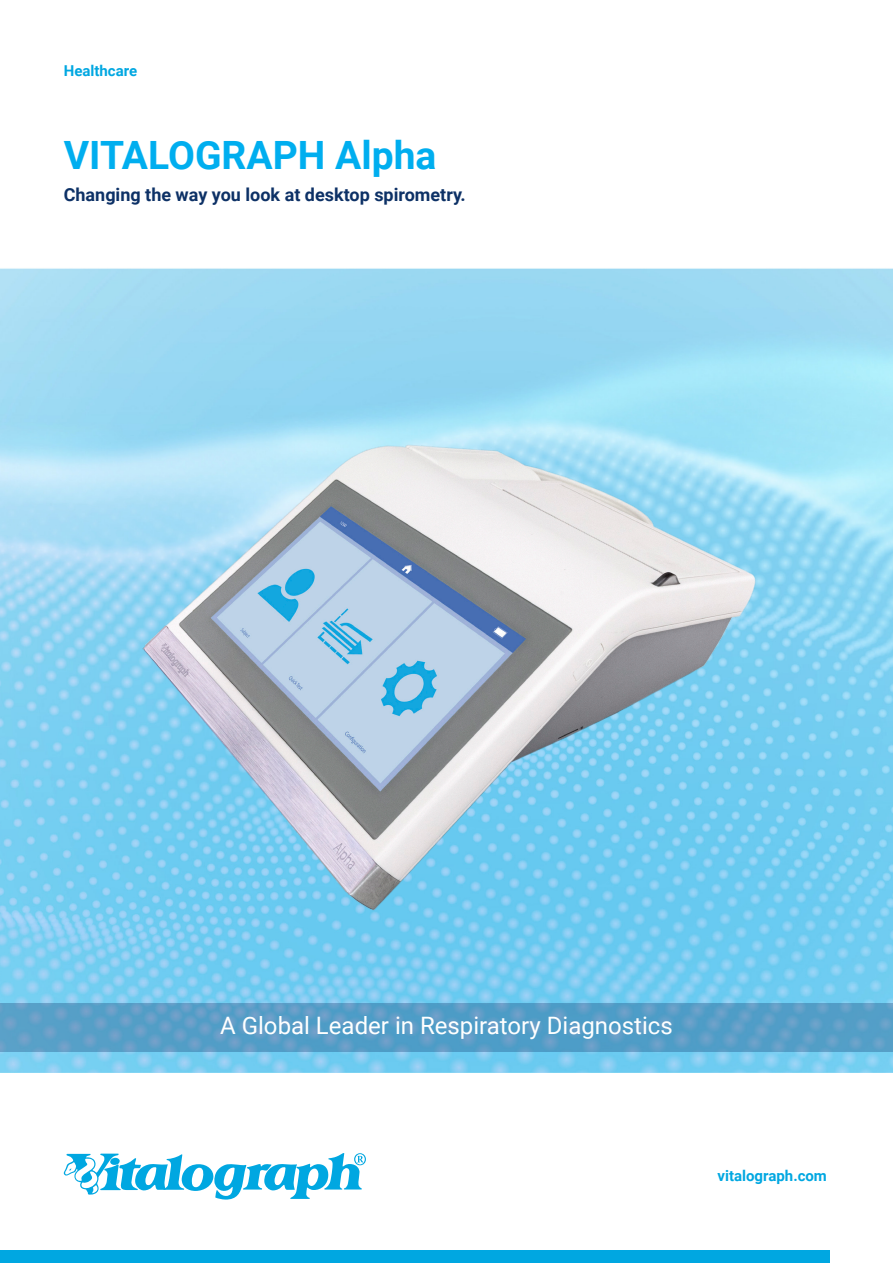
<style>
.page{position:relative;width:893px;height:1263px;background:#fff}
.page>*{position:absolute;margin:0;border:0;box-sizing:border-box;transform-origin:0 0}
.t1{font:700 39px "Roboto";color:#00aeef}
.t2{font:24px "Roboto";color:#fff}
.t3{font:700 18px "Roboto";color:#0d3166}
.t4{font:700 15px "Roboto";color:#00a7e1}
</style>
<div class="page">
<img style="left:0;top:268px;width:893px;height:804px">
<svg style="left:0;top:1003px;width:893px;height:48px;background:#589ec7"></svg>
<svg style="left:64px;top:1153px;width:302px;height:46px"></svg>
<div style="left:0;top:1250px;width:829px;height:13px;background:#00a7e1"></div>
<img style="left:141px;top:367px;width:614px;height:550px">
<p class="t4" style="left:64px;top:60px;width:75px">Healthcare</p>
<h1 class="t1" style="left:64px;top:128px;width:374px">VITALOGRAPH Alpha</h1>
<p class="t3" style="left:64px;top:182px;width:404px">Changing the way you look at desktop spirometry.</p>
<h2 class="t2" style="left:220px;top:1009px;width:454px">A Global Leader in Respiratory Diagnostics</h2>
<p class="t4" style="left:717px;top:1165px;width:111px">vitalograph.com</p>
</div>
